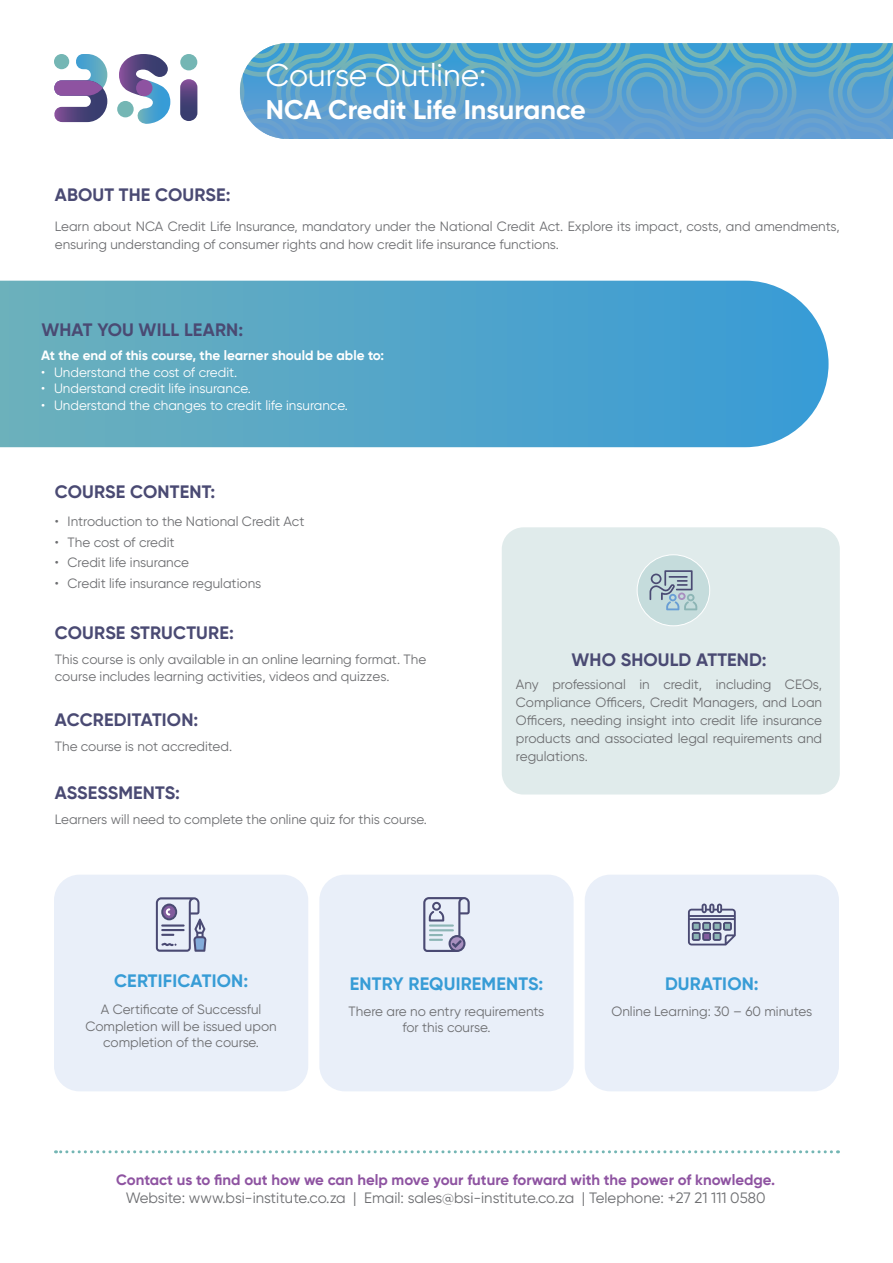
<style>
.page{position:relative;width:893px;height:1263px;background:#fff}
.page>*{position:absolute;margin:0;border:0;box-sizing:border-box;transform-origin:0 0}
.t1{font:31.5px "Gilroy Office";color:#fff}
.t2{font:700 27px "Gilroy Office";color:#fff}
.t3{font:700 18px "Gilroy Office";letter-spacing:.01em;color:#4a4a73}
.t4{font:700 18px "Gilroy Office";letter-spacing:.01em;color:#379cd6}
.t5{font:15px "Gilroy Office";color:#6d6e71}
.t6{font:700 15px "Gilroy Office";color:#8e53a1}
.t7{font:13.5px/18px "Gilroy Office";color:#6d6e71}
.t8{font:13.5px "Gilroy Office";color:#fff}
.t9{font:700 13.5px "Gilroy Office";color:#fff}
</style>
<div class="page">
<svg style="left:240px;top:43px;width:653px;height:96px;background:#5da3cd"></svg>
<svg style="left:0;top:281px;width:828px;height:166px;background:#56a7c9"></svg>
<svg style="left:54px;top:54px;width:53px;height:68px"></svg>
<div style="left:54px;top:54px;width:15px;height:15px;background:#74b6b4;border-radius:50%"></div>
<svg style="left:180px;top:79px;width:17px;height:42px"></svg>
<div style="left:180px;top:54px;width:17px;height:16px;background:#74b6b4;border-radius:50%"></div>
<svg style="left:119px;top:54px;width:51px;height:70px"></svg>
<div style="left:136px;top:80px;width:17px;height:16px;background:#8e53a1;border-radius:50%"></div>
<div style="left:117px;top:101px;width:17px;height:16px;background:#74b6b4;border-radius:50%"></div>
<svg style="left:55px;top:1150px;width:776px;height:3px"></svg>
<div style="left:54px;top:875px;width:254px;height:216px;background:#e9eff9;border-radius:26px"></div>
<svg style="left:156px;top:897px;width:50px;height:55px"></svg>
<div style="left:319px;top:875px;width:255px;height:216px;background:#e9eff9;border-radius:26px"></div>
<svg style="left:423px;top:897px;width:47px;height:55px"></svg>
<div style="left:585px;top:875px;width:254px;height:216px;background:#e9eff9;border-radius:26px"></div>
<svg style="left:688px;top:903px;width:48px;height:42px"></svg>
<div style="left:502px;top:527px;width:338px;height:267px;background:#e0ebeb;border-radius:22px"></div>
<div style="left:637px;top:555px;width:73px;height:71px;background:#c5dcdc;border-radius:50%"></div>
<div style="left:637px;top:554px;width:73px;height:72px;border:1px solid #fff;border-radius:50%"></div>
<svg style="left:649px;top:570px;width:48px;height:40px"></svg>
<h1 class="t1" style="left:266px;top:56px;width:222px">Course Outline:</h1>
<h2 class="t2" style="left:266px;top:93px;width:322px">NCA Credit Life Insurance</h2>
<h3 class="t3" style="left:55px;top:184px;width:177px">ABOUT THE COURSE:</h3>
<p class="t7" style="left:55px;top:217px;width:786px">Learn about NCA Credit Life Insurance, mandatory under the National Credit Act. Explore its impact, costs, and amendments, ensuring understanding of consumer rights and how credit life insurance functions.</p>
<h3 class="t3" style="left:41px;top:319px;width:203px">WHAT YOU WILL LEARN:</h3>
<p class="t9" style="left:41px;top:347px;width:344px">At the end of this course, the learner should be able to:</p>
<p class="t8" style="left:41px;top:364px;width:198px">• Understand the cost of credit.</p>
<p class="t8" style="left:41px;top:380px;width:211px">• Understand credit life insurance.</p>
<p class="t8" style="left:41px;top:397px;width:308px">• Understand the changes to credit life insurance.</p>
<h3 class="t3" style="left:55px;top:480px;width:162px">COURSE CONTENT:</h3>
<p class="t7" style="left:55px;top:512px;width:251px">• Introduction to the National Credit Act</p>
<p class="t7" style="left:55px;top:533px;width:121px">• The cost of credit</p>
<p class="t7" style="left:55px;top:553px;width:136px">• Credit life insurance</p>
<p class="t7" style="left:55px;top:574px;width:208px">• Credit life insurance regulations</p>
<h3 class="t3" style="left:55px;top:622px;width:180px">COURSE STRUCTURE:</h3>
<p class="t7" style="left:55px;top:651px;width:373px;line-height:16.5px">This course is only available in an online learning format. The course includes learning activities, videos and quizzes.</p>
<h3 class="t3" style="left:55px;top:708px;width:145px">ACCREDITATION:</h3>
<p class="t7" style="left:55px;top:737px;width:179px">The course is not accredited.</p>
<h3 class="t3" style="left:55px;top:781px;width:127px">ASSESSMENTS:</h3>
<p class="t7" style="left:55px;top:810px;width:374px">Learners will need to complete the online quiz for this course.</p>
<h3 class="t3" style="left:571px;top:649px;width:197px">WHO SHOULD ATTEND:</h3>
<p class="t7" style="left:516px;top:675px;width:308px;text-align:justify">Any professional in credit, including CEOs, Compliance Officers, Credit Managers, and Loan Officers, needing insight into credit life insurance products and associated legal requirements and regulations.</p>
<h3 class="t4" style="left:114px;top:970px;width:135px">CERTIFICATION:</h3>
<p class="t7" style="left:85px;top:1001px;width:193px;line-height:16.5px;text-align:center">A Certificate of Successful<br>Completion will be issued upon completion of the course.</p>
<h3 class="t4" style="left:350px;top:972px;width:195px">ENTRY REQUIREMENTS:</h3>
<p class="t7" style="left:349px;top:1002px;width:197px;line-height:16.5px;text-align:center">There are no entry requirements for this course.</p>
<h3 class="t4" style="left:665px;top:972px;width:95px">DURATION:</h3>
<p class="t7" style="left:611px;top:1002px;width:202px">Online Learning: 30 – 60 minutes</p>
<p class="t6" style="left:116px;top:1170px;width:661px">Contact us to find out how we can help move your future forward with the power of knowledge.</p>
<p class="t5" style="left:126px;top:1188px;width:641px">Website: www.bsi-institute.co.za | Email: sales@bsi-institute.co.za | Telephone: +27 21 111 0580</p>
</div>
